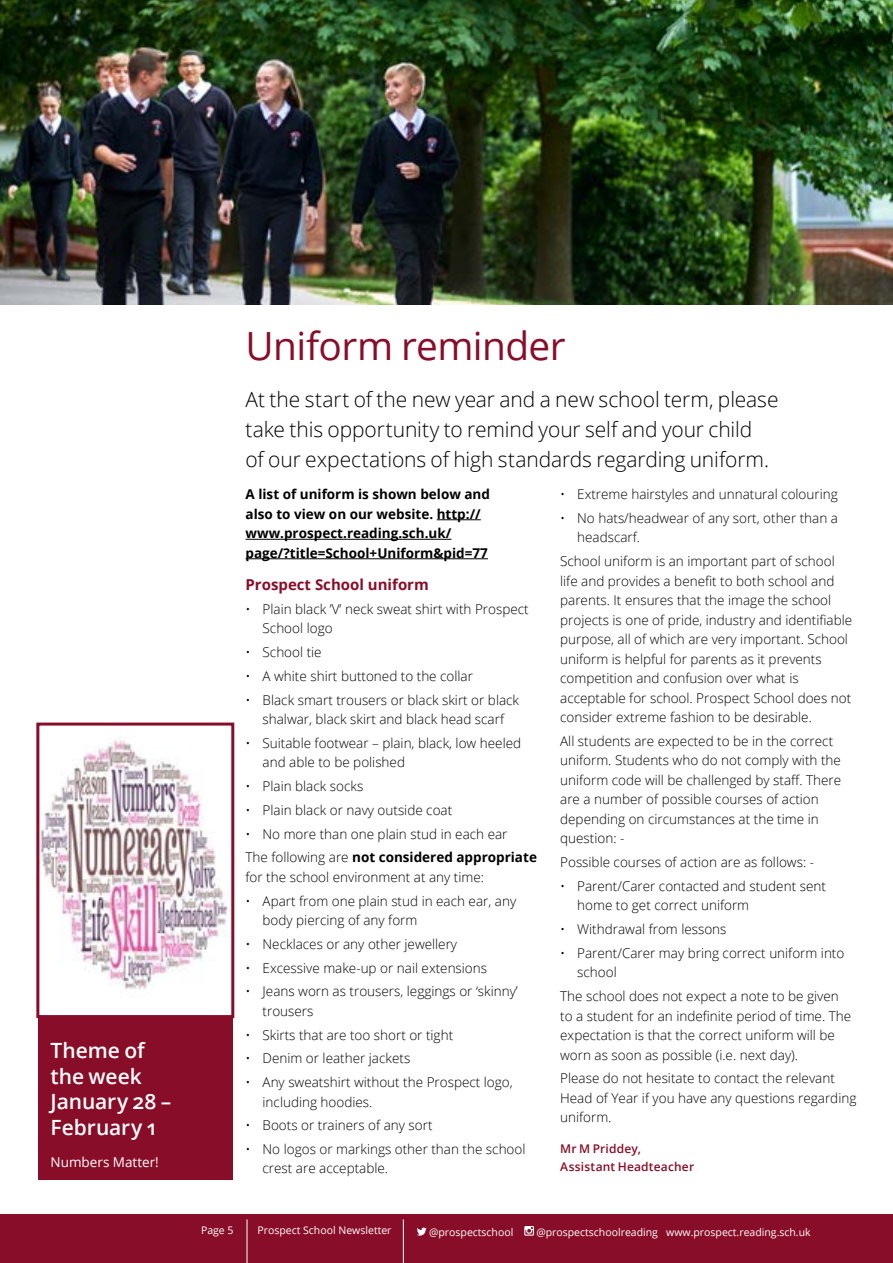
<style>
.page{position:relative;width:893px;height:1263px;background:#fff}
.page>*{position:absolute;margin:0;border:0;box-sizing:border-box;transform-origin:0 0}
.t1{font:38.85px "Open Sans";letter-spacing:-.015em;color:#880d28}
.t2{font:300 21px/30px "Open Sans";letter-spacing:-.005em;color:#000}
.t3{font:600 21px/25.5px "Open Sans";letter-spacing:-.005em;color:#fff}
.t4{font:700 15px "Open Sans";color:#880d28}
.t5{font:300 13.5px/19.5px "Open Sans";color:#000}
.t6{font:700 13.5px/19.5px "Open Sans";color:#000}
.t7{font:13.5px "Open Sans";color:#fff}
.t8{font:600 12px/18px "Open Sans";letter-spacing:.015em;color:#880d28}
.t9{font:10.5px "Open Sans";color:#fff}
.s1{font-weight:700}
</style>
<div class="page">
<div style="left:0;top:1214px;width:893px;height:49px;background:#880d28"></div>
<svg style="left:417px;top:1227px;width:10px;height:8px"></svg>
<svg style="left:524px;top:1226px;width:10px;height:9px"></svg>
<hr style="left:247px;top:1219px;width:1px;height:44px;background:#fff">
<hr style="left:403px;top:1219px;width:1px;height:44px;background:#fff">
<hr style="left:437px;top:519px;width:44px;height:1px;background:#000">
<hr style="left:246px;top:539px;width:205px;height:1px;background:#000">
<hr style="left:246px;top:558px;width:242px;height:1px;background:#000">
<div style="left:38px;top:1016px;width:195px;height:164px;background:#880d28"></div>
<img style="left:0;top:0;width:893px;height:305px">
<img style="left:40px;top:736px;width:188px;height:254px">
<div style="left:36px;top:722px;width:198px;height:296px;border:3px solid #880d28"></div>
<h2 class="t3" style="left:51px;top:1037px;width:122px">Theme of the week<br>January 28 –<br>February 1</h2>
<p class="t7" style="left:51px;top:1153px;width:110px">Numbers Matter!</p>
<h1 class="t1" style="left:246px;top:319px;width:322px">Uniform reminder</h1>
<h2 class="t2" style="left:246px;top:384px;width:535px">At the start of the new year and a new school term, please take this opportunity to remind your self and your child<br>of our expectations of high standards regarding uniform.</h2>
<p class="t6" style="left:246px;top:484px;width:246px">A list of uniform is shown below and also to view on our website. http:// www.prospect.reading.sch.uk/ page/?title=School+Uniform&amp;pid=77</p>
<p class="t4" style="left:246px;top:574px;width:185px">Prospect School uniform</p>
<p class="t5" style="left:263px;top:599px;width:268px;text-indent:-17px">• Plain black ’V’ neck sweat shirt with Prospect<br>School logo</p>
<p class="t5" style="left:246px;top:642px;width:78px">• School tie</p>
<p class="t5" style="left:246px;top:666px;width:229px">• A white shirt buttoned to the collar</p>
<p class="t5" style="left:246px;top:689px;width:275px;text-align:center">• Black smart trousers or black skirt or black shalwar, black skirt and black head scarf</p>
<p class="t5" style="left:263px;top:733px;width:260px;text-indent:-17px">• Suitable footwear – plain, black, low heeled and able to be polished</p>
<p class="t5" style="left:246px;top:776px;width:119px">• Plain black socks</p>
<p class="t5" style="left:246px;top:800px;width:208px">• Plain black or navy outside coat</p>
<p class="t5" style="left:246px;top:821px;width:293px;line-height:23.7px">• No more than one plain stud in each ear<br>The following are <span class="s1">not considered appropriate</span></p>
<p class="t5" style="left:246px;top:867px;width:240px">for the school environment at any time:</p>
<p class="t5" style="left:263px;top:890px;width:255px;text-indent:-17px">• Apart from one plain stud in each ear, any body piercing of any form</p>
<p class="t5" style="left:246px;top:934px;width:213px">• Necklaces or any other jewellery</p>
<p class="t5" style="left:246px;top:957px;width:243px">• Excessive make-up or nail extensions</p>
<p class="t5" style="left:263px;top:981px;width:257px;text-indent:-17px">• Jeans worn as trousers, leggings or ‘skinny’ trousers</p>
<p class="t5" style="left:246px;top:1024px;width:209px">• Skirts that are too short or tight</p>
<p class="t5" style="left:246px;top:1048px;width:166px">• Denim or leather jackets</p>
<p class="t5" style="left:263px;top:1072px;width:252px;text-indent:-17px">• Any sweatshirt without the Prospect logo, including hoodies.</p>
<p class="t5" style="left:246px;top:1115px;width:188px">• Boots or trainers of any sort</p>
<p class="t5" style="left:263px;top:1139px;width:264px;text-indent:-17px">• No logos or markings other than the school crest are acceptable.</p>
<p class="t5" style="left:560px;top:484px;width:279px">• Extreme hairstyles and unnatural colouring</p>
<p class="t5" style="left:577px;top:508px;width:262px;text-indent:-17px">• No hats/headwear of any sort, other than a headscarf.</p>
<p class="t5" style="left:560px;top:551px;width:293px">School uniform is an important part of school life and provides a benefit to both school and parents. It ensures that the image the school projects is one of pride, industry and identifiable purpose, all of which are very important. School uniform is helpful for parents as it prevents competition and confusion over what is acceptable for school. Prospect School does not consider extreme fashion to be desirable.</p>
<p class="t5" style="left:560px;top:731px;width:282px">All students are expected to be in the correct uniform. Students who do not comply with the uniform code will be challenged by staff. There are a number of possible courses of action depending on circumstances at the time in question: -</p>
<p class="t5" style="left:560px;top:852px;width:255px">Possible courses of action are as follows: -</p>
<p class="t5" style="left:577px;top:876px;width:250px;text-indent:-17px">• Parent/Carer contacted and student sent home to get correct uniform</p>
<p class="t5" style="left:560px;top:919px;width:168px">• Withdrawal from lessons</p>
<p class="t5" style="left:577px;top:943px;width:269px;text-indent:-17px">• Parent/Carer may bring correct uniform into school</p>
<p class="t5" style="left:560px;top:986px;width:292px">The school does not expect a note to be given to a student for an indefinite period of time. The expectation is that the correct uniform will be worn as soon as possible (i.e. next day).</p>
<p class="t5" style="left:560px;top:1068px;width:298px">Please do not hesitate to contact the relevant<br>Head of Year if you have any questions regarding uniform.</p>
<p class="t8" style="left:560px;top:1140px;width:136px">Mr M Priddey,<br>Assistant Headteacher</p>
<p class="t9" style="left:201px;top:1223px;width:34px">Page 5</p>
<p class="t9" style="left:257px;top:1223px;width:136px">Prospect School Newsletter</p>
<p class="t9" style="left:429px;top:1224px;width:86px">@prospectschool</p>
<p class="t9" style="left:536px;top:1224px;width:276px">@prospectschoolreading www.prospect.reading.sch.uk</p>
</div>
